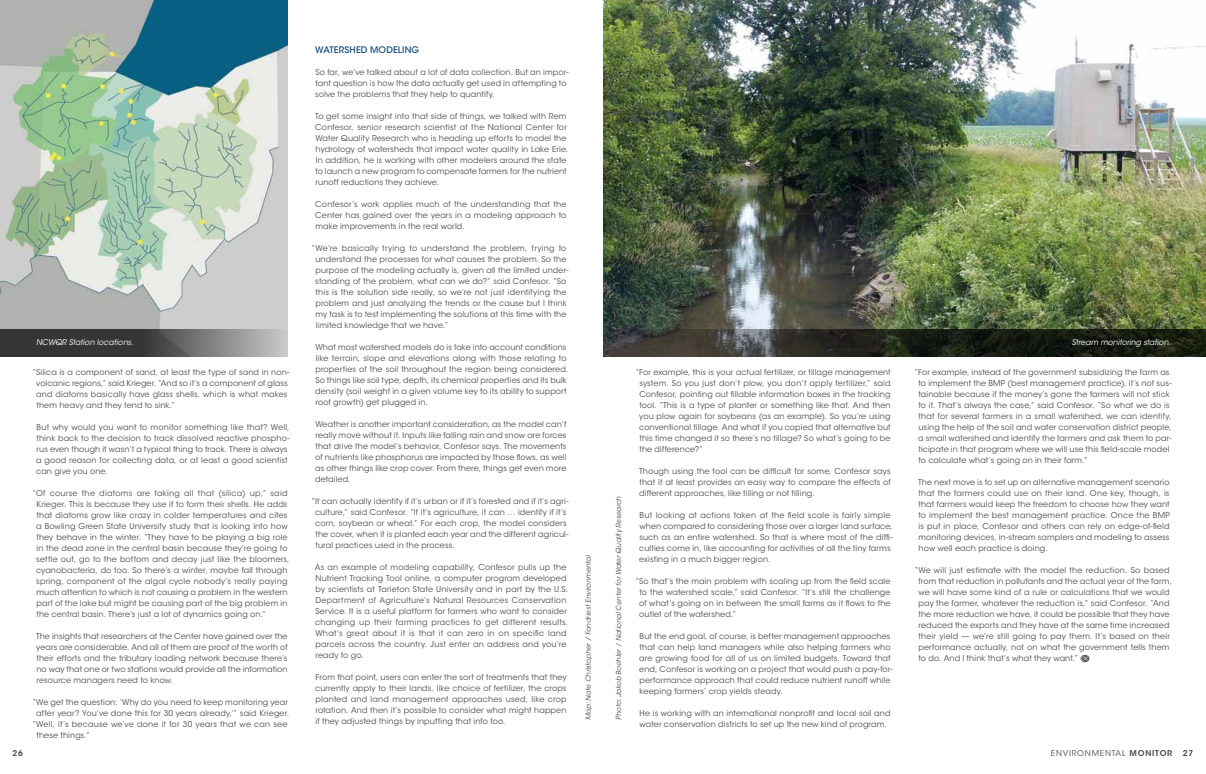
<style>
.page{position:relative;width:1206px;height:774px;background:#fff}
.page>*{position:absolute;margin:0;border:0;box-sizing:border-box;transform-origin:0 0}
.t1{font:500 9px "ITC Avant Garde Std";color:#154d79}
.t2{font:8px/11px "ITC Avant Garde Std";letter-spacing:.015em;color:#4d4d4f}
.t3{font:8px "ITC Avant Garde Std";letter-spacing:.1em;color:#4d4d4f}
.t4{font:600 8px "ITC Avant Garde Std";color:#4d4d4f}
.t5{font:italic 7.9px "ITC Avant Garde Std";color:#fff}
.t6{font:italic 7px "ITC Avant Garde Std";letter-spacing:-.005em;color:#4d4d4f}
.s1{font-weight:600}
</style>
<div class="page">
<img style="left:0;top:0;width:288px;height:329px">
<img style="left:603px;top:0;width:603px;height:329px">
<svg style="left:0;top:329px;width:288px;height:27px;background:#5c5c5c"></svg>
<svg style="left:603px;top:329px;width:603px;height:27px;background:#282b23"></svg>
<svg style="left:1081px;top:655px;width:8px;height:7px"></svg>
<svg style="left:1082px;top:657px;width:6px;height:3px"></svg>
<p class="t1" style="left:315px;top:44px;width:15px">WATERSHED</p>
<p class="t1" style="left:370px;top:44px;width:23px">MODELING</p>
<p class="t2" style="left:315px;top:67px;width:255px">So far, we’ve talked about a lot of data collection. But an impor&shy;tant question is how the data actually get used in attempting to solve the problems that they help to quantify.</p>
<p class="t2" style="left:315px;top:111px;width:255px">To get some insight into that side of things, we talked with Rem Confesor, senior research scientist at the National Center for Water Quality Research who is heading up efforts to model the hydrology of watersheds that impact water quality in Lake Erie.<br>In addition, he is working with other modelers around the state to launch a new program to compensate farmers for the nutrient runoff reductions they achieve.</p>
<p class="t2" style="left:315px;top:199px;width:253px;text-align:justify">Confesor’s work applies much of the understanding that the Center has gained over the years in a modeling approach to make improvements in the real world.</p>
<p class="t2" style="left:315px;top:243px;width:255px;text-indent:-4px">“We’re basically trying to understand the problem, trying to understand the processes for what causes the problem. So the purpose of the modeling actually is, given all the limited under&shy;standing of the problem, what can we do?” said Confesor. “So this is the solution side really, so we’re not just identifying the problem and just analyzing the trends or the cause but I think my task is to test implementing the solutions at this time with the limited knowledge that we have.”</p>
<p class="t2" style="left:315px;top:342px;width:255px">What most watershed models do is take into account conditions like terrain, slope and elevations along with those relating to properties of the soil throughout the region being considered.<br>So things like soil type, depth, its chemical properties and its bulk density (soil weight in a given volume key to its ability to support root growth) get plugged in.</p>
<p class="t2" style="left:315px;top:419px;width:253px;text-align:justify">Weather is another important consideration, as the model can’t really move without it. Inputs like falling rain and snow are forces that drive the model’s behavior, Confesor says. The movements of nutrients like phosphorus are impacted by those flows, as well as other things like crop cover. From there, things get even more detailed.</p>
<p class="t2" style="left:315px;top:496px;width:255px;text-indent:-4px">“It can actually identify if it’s urban or if it’s forested and if it’s agri&shy;culture,” said Confesor. “If it’s agriculture, it can … identify if it’s corn, soybean or wheat.” For each crop, the model considers the cover, when it is planted each year and the different agricul&shy;tural practices used in the process.</p>
<p class="t2" style="left:315px;top:562px;width:255px">As an example of modeling capability, Confesor pulls up the Nutrient Tracking Tool online, a computer program developed by scientists at Tarleton State University and in part by the U.S.<br>Department of Agriculture’s Natural Resources Conservation Service. It is a useful platform for farmers who want to consider changing up their farming practices to get different results.<br>What’s great about it is that it can zero in on specific land parcels across the country. Just enter an address and you’re ready to go.</p>
<p class="t2" style="left:315px;top:672px;width:253px;text-align:justify">From that point, users can enter the sort of treatments that they currently apply to their lands, like choice of fertilizer, the crops planted and land management approaches used, like crop rotation. And then it’s possible to consider what might happen if they adjusted things by inputting that info too.</p>
<p class="t5" style="left:36px;top:337px;width:99px">NCWQR Station locations.</p>
<p class="t5" style="left:1072px;top:337px;width:101px">Stream monitoring station.</p>
<p class="t2" style="left:36px;top:367px;width:255px;text-indent:-4px">“Silica is a component of sand, at least the type of sand in non&shy;volcanic regions,” said Krieger. “And so it’s a component of glass and diatoms basically have glass shells, which is what makes them heavy and they tend to sink.”</p>
<p class="t2" style="left:36px;top:422px;width:255px">But why would you want to monitor something like that? Well, think back to the decision to track dissolved reactive phospho&shy;rus even though it wasn’t a typical thing to track. There is always a good reason for collecting data, or at least a good scientist can give you one.</p>
<p class="t2" style="left:36px;top:488px;width:255px;text-indent:-4px">“Of course the diatoms are taking all that (silica) up,” said Krieger. This is because they use it to form their shells. He adds that diatoms grow like crazy in colder temperatures and cites a Bowling Green State University study that is looking into how they behave in the winter. “They have to be playing a big role in the dead zone in the central basin because they’re going to settle out, go to the bottom and decay just like the bloomers, cyanobacteria, do too. So there’s a winter, maybe fall through spring, component of the algal cycle nobody’s really paying much attention to which is not causing a problem in the western part of the lake but might be causing part of the big problem in the central basin. There’s just a lot of dynamics going on.”</p>
<p class="t2" style="left:36px;top:631px;width:253px;text-align:justify">The insights that researchers at the Center have gained over the years are considerable. And all of them are proof of the worth of their efforts and the tributary loading network because there’s no way that one or two stations would provide all the information resource managers need to know.</p>
<p class="t2" style="left:33px;top:697px;width:257px">“We get the question: ‘Why do you need to keep monitoring year</p>
<p class="t2" style="left:36px;top:708px;width:255px">after year? You’ve done this for 30 years already,’” said Krieger.</p>
<p class="t2" style="left:33px;top:719px;width:256px">“Well, it’s because we’ve done it for 30 years that we can see</p>
<p class="t2" style="left:36px;top:730px;width:55px">these things.”</p>
<p class="t2" style="left:639px;top:367px;width:253px;text-align:justify;text-indent:-4px">“For example, this is your actual fertilizer, or tillage management system. So you just don’t plow, you don’t apply fertilizer,” said Confesor, pointing out fillable information boxes in the tracking tool. “This is a type of planter or something like that. And then you plow again for soybeans (as an example). So you’re using conventional tillage. And what if you copied that alternative but this time changed it so there’s no tillage? So what’s going to be the difference?”</p>
<p class="t2" style="left:639px;top:466px;width:253px;text-align:justify">Though using the tool can be difficult for some, Confesor says that it at least provides an easy way to compare the effects of different approaches, like tilling or not tilling.</p>
<p class="t2" style="left:639px;top:510px;width:255px">But looking at actions taken at the field scale is fairly simple when compared to considering those over a larger land surface, such as an entire watershed. So that is where most of the diffi&shy;culties come in, like accounting for activities of all the tiny farms existing in a much bigger region.</p>
<p class="t2" style="left:639px;top:576px;width:253px;text-align:justify;text-indent:-4px">“So that’s the main problem with scaling up from the field scale to the watershed scale,” said Confesor. “It’s still the challenge of what’s going on in between the small farms as it flows to the outlet of the watershed.”</p>
<p class="t2" style="left:639px;top:631px;width:255px">But the end goal, of course, is better management approaches that can help land managers while also helping farmers who are growing food for all of us on limited budgets. Toward that end, Confesor is working on a project that would push a pay-for&shy;performance approach that could reduce nutrient runoff while keeping farmers’ crop yields steady.</p>
<p class="t2" style="left:639px;top:708px;width:253px">He is working with an international nonprofit and local soil and water conservation districts to set up the new kind of program.</p>
<p class="t2" style="left:918px;top:367px;width:255px;text-indent:-4px">“For example, instead of the government subsidizing the farm as to implement the BMP (best management practice), it’s not sus&shy;tainable because if the money’s gone the farmers will not stick to it. That’s always the case,” said Confesor. “So what we do is that for several farmers in a small watershed, we can identify, using the help of the soil and water conservation district people, a small watershed and identify the farmers and ask them to par&shy;ticipate in that program where we will use this field-scale model to calculate what’s going on in their farm.”</p>
<p class="t2" style="left:918px;top:477px;width:253px;text-align:justify">The next move is to set up an alternative management scenario that the farmers could use on their land. One key, though, is that farmers would keep the freedom to choose how they want to implement the best management practice. Once the BMP is put in place, Confesor and others can rely on edge-of-field monitoring devices, in-stream samplers and modeling to assess how well each practice is doing.</p>
<p class="t2" style="left:918px;top:565px;width:255px;text-indent:-4px">“We will just estimate with the model the reduction. So based from that reduction in pollutants and the actual year of the farm, we will have some kind of a rule or calculations that we would pay the farmer, whatever the reduction is,” said Confesor. “And the more reduction we have, it could be possible that they have reduced the exports and they have at the same time increased their yield — we’re still going to pay them. It’s based on their performance actually, not on what the government tells them to do. And I think that’s what they want.”</p>
<p class="t6" style="left:615px;top:720px;width:225px;rotate:-90deg">Photo: Jakob Boehler / National Center for Water Quality Research</p>
<p class="t6" style="left:584px;top:720px;width:167px;rotate:-90deg">Map: Nate Christopher / Fondriest Environmental</p>
<p class="t4" style="left:13px;top:748px;width:12px">26</p>
<p class="t3" style="left:1051px;top:748px;width:123px">ENVIRONMENTAL <span class="s1">MONITOR</span></p>
<p class="t4" style="left:1183px;top:748px;width:12px">27</p>
</div>
